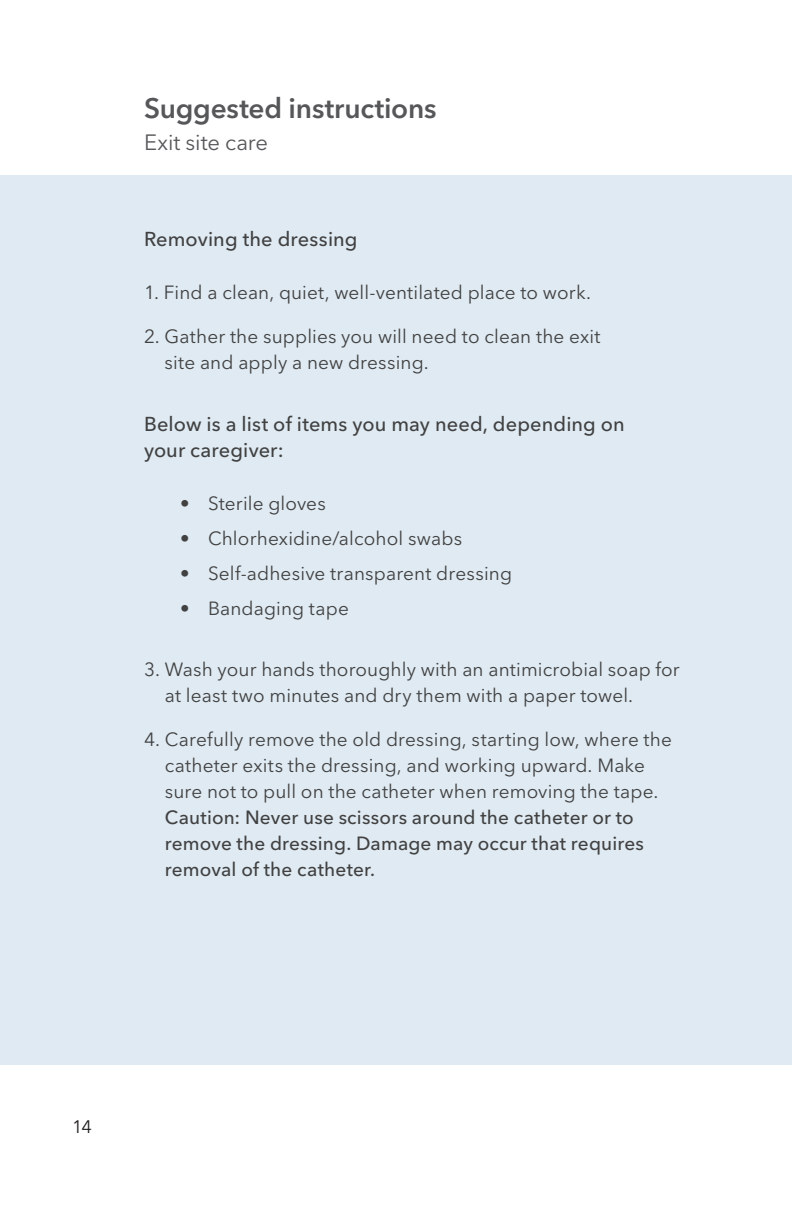
<style>
.page{position:relative;width:792px;height:1224px;background:#fff}
.page>*{position:absolute;margin:0;border:0;box-sizing:border-box;transform-origin:0 0}
.t1{font:600 28px "Avenir Next LT Pro";letter-spacing:-.01em;color:#565759}
.t2{font:22px "Avenir Next LT Pro";letter-spacing:-.005em;color:#565759}
.t3{font:500 20px/26px "Avenir Next LT Pro";letter-spacing:.005em;color:#414142}
.t4{font:19px/26px "Avenir Next LT Pro";letter-spacing:.01em;color:#414142}
.t5{font:500 19px/26px "Avenir Next LT Pro";letter-spacing:.01em;color:#414142}
.t6{font:18px "Avenir Next LT Pro";color:#231f20}
</style>
<div class="page">
<div style="left:0;top:175px;width:792px;height:889px;background:#dfeaf2"></div>
<h1 class="t1" style="left:144px;top:91px;width:294px">Suggested instructions</h1>
<p class="t2" style="left:144px;top:129px;width:126px">Exit site care</p>
<p class="t3" style="left:144px;top:226px;width:215px">Removing the dressing</p>
<p class="t4" style="left:144px;top:280px;width:449px">1. Find a clean, quiet, well-ventilated place to work.</p>
<p class="t4" style="left:165px;top:324px;width:438px;text-indent:-21px">2. Gather the supplies you will need to clean the exit site and apply a new dressing.</p>
<p class="t3" style="left:144px;top:411px;width:482px">Below is a list of items you may need, depending on your caregiver:</p>
<p class="t4" style="left:180px;top:491px;width:147px">• Sterile gloves</p>
<p class="t4" style="left:180px;top:526px;width:284px">• Chlorhexidine/alcohol swabs</p>
<p class="t4" style="left:180px;top:561px;width:334px">• Self-adhesive transparent dressing</p>
<p class="t4" style="left:180px;top:596px;width:170px">• Bandaging tape</p>
<p class="t4" style="left:165px;top:657px;width:517px;text-indent:-21px">3. Wash your hands thoroughly with an antimicrobial soap for at least two minutes and dry them with a paper towel.</p>
<p class="t4" style="left:144px;top:727px;width:530px;text-align:center">4. Carefully remove the old dressing, starting low, where the catheter exits the dressing, and working upward. Make<br>sure not to pull on the catheter when removing the tape.</p>
<p class="t5" style="left:165px;top:805px;width:481px">Caution: Never use scissors around the catheter or to remove the dressing. Damage may occur that requires removal of the catheter.</p>
<p class="t6" style="left:72px;top:1116px;width:21px">14</p>
</div>
